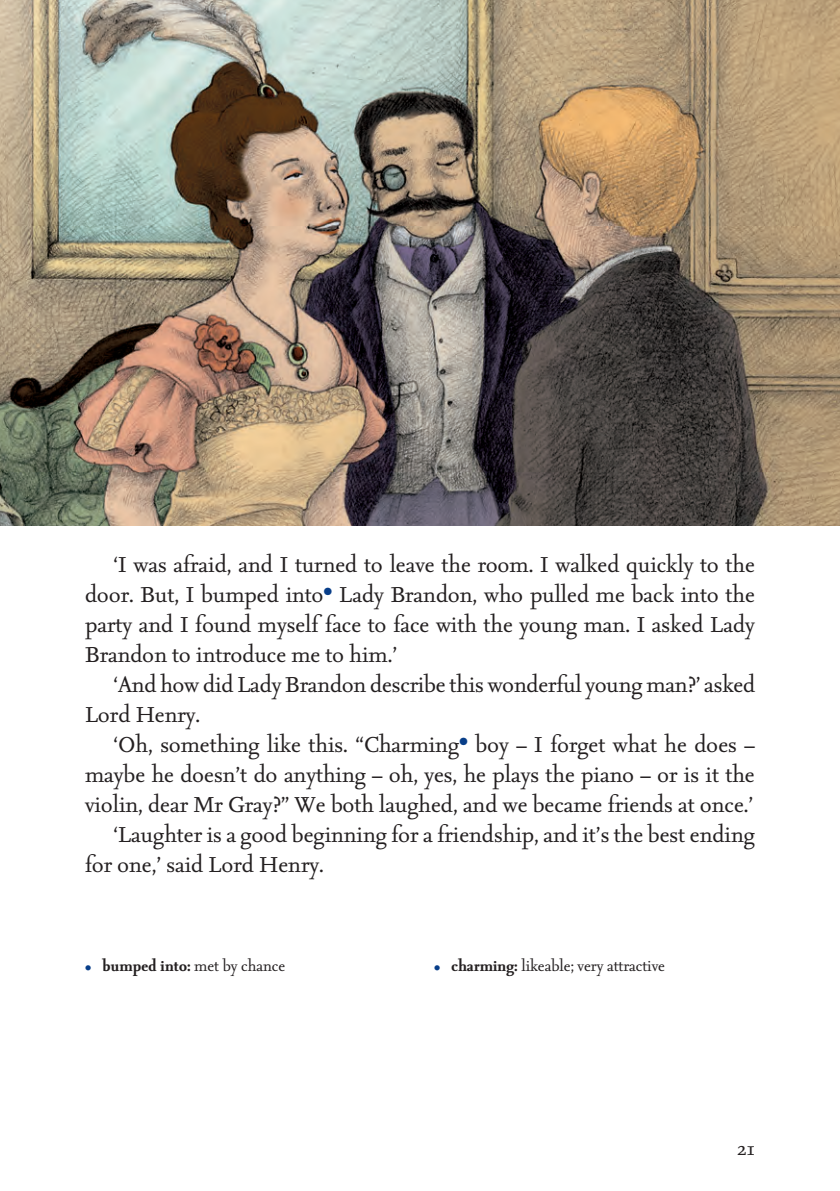
<style>
.page{position:relative;width:840px;height:1191px;background:#fff}
.page>*{position:absolute;margin:0;border:0;box-sizing:border-box;transform-origin:0 0}
.t1{font:26px/30px "Seria";color:#231f20;text-align:justify}
.t2{font:24px "Seria";color:#231f20}
.t3{font:18px "Seria";color:#231f20}
.t4{font:700 18px "Seria";color:#231f20}
.s1{color:#083e89}
.s2{font-weight:400}
.s3{font-weight:700;color:#083e89}
.s4{font-weight:700}
</style>
<div class="page">
<img style="left:0;top:0;width:839px;height:525px">
<p class="t1" style="left:85px;top:550px;width:671px;text-indent:28px">‘I was afraid, and I turned to leave the room. I walked quickly to the door. But, I bumped into<sup>•</sup> Lady Brandon, who pulled me back into the party and I found myself face to face with the young man. I asked Lady Brandon to introduce me to him.’</p>
<p class="t1" style="left:85px;top:670px;width:671px;text-indent:28px">‘And how did Lady Brandon describe this wonderful young man?’ asked<br>Lord Henry.</p>
<p class="t1" style="left:113px;top:730px;width:642px">‘Oh, something like this. “Charming<sup>•</sup> boy – I forget what he does –</p>
<p class="t1" style="left:85px;top:760px;width:670px">maybe he doesn’t do anything – oh, yes, he plays the piano – or is it the</p>
<p class="t1" style="left:85px;top:790px;width:669px">violin, dear Mr Gray?” We both laughed, and we became friends at once.’</p>
<p class="t1" style="left:113px;top:820px;width:642px">‘Laughter is a good beginning for a friendship, and it’s the best ending</p>
<p class="t1" style="left:85px;top:850px;width:240px">for one,’ said Lord Henry.</p>
<p class="t4" style="left:85px;top:957px;width:201px"><span class="s1">•</span> bumped into: <span class="s2">met by chance</span></p>
<p class="t3" style="left:434px;top:957px;width:232px"><span class="s3">•</span> <span class="s4">charming:</span> likeable; very attractive</p>
<p class="t2" style="left:736px;top:1135px;width:19px">21</p>
</div>
